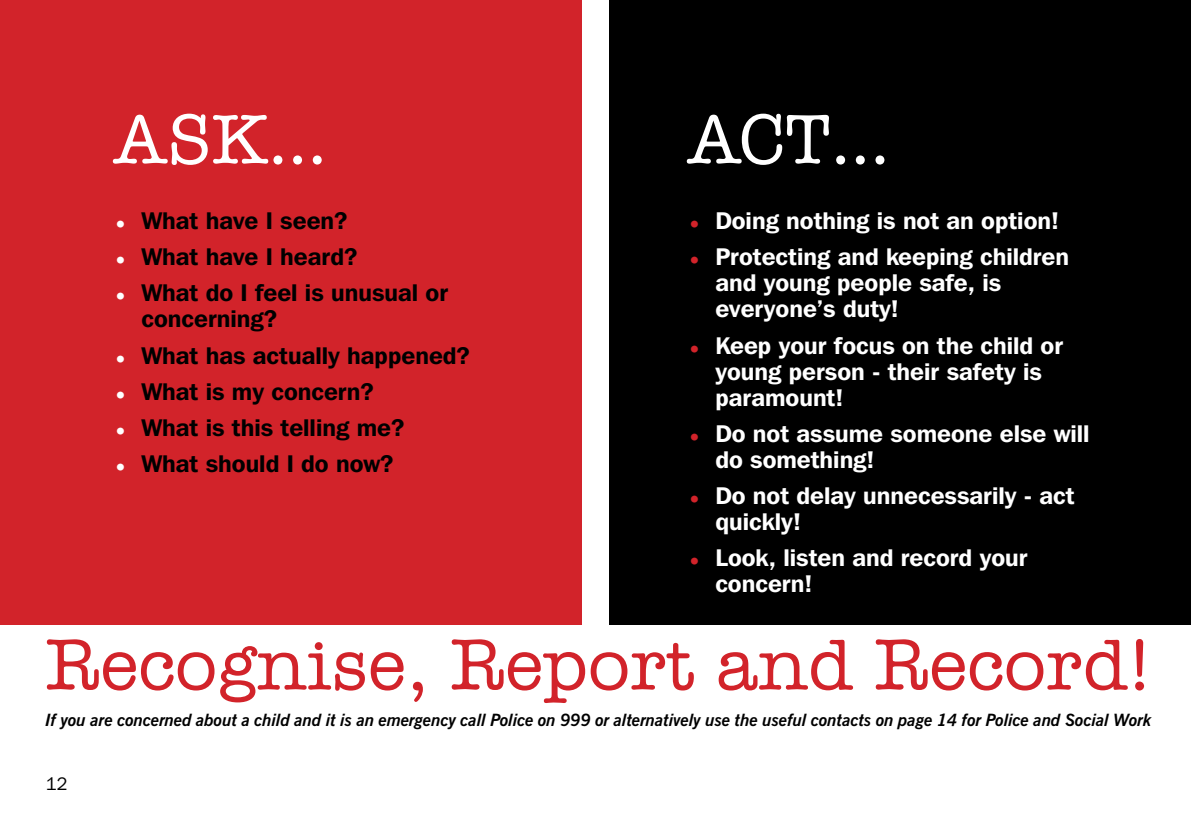
<style>
.page{position:relative;width:1191px;height:840px;background:#fff}
.page>*{position:absolute;margin:0;border:0;box-sizing:border-box;transform-origin:0 0}
.t1{font:500 74px "Amer Typewriter IT Cby BT";color:#d2232a}
.t2{font:72px "American Typewriter";color:#fff}
.t3{font:600 24px/26px "Franklin Gothic IT Cby BT";color:#fff}
.t4{font:600 24px/26px "Franklin Gothic IT Cby BT";color:#000}
.t5{font:18px "Franklin Gothic IT Cby BT";color:#000}
.t6{font:italic 700 17px "News Gothic BT";letter-spacing:-.005em;color:#000}
.s1{color:#fff}
.s2{color:#d2232a}
</style>
<div class="page">
<div style="left:0;top:0;width:581px;height:624px;background:#d2232a"></div>
<div style="left:609px;top:0;width:582px;height:624px;background:#000"></div>
<h2 class="t2" style="left:113px;top:84px;width:215px">ASK…</h2>
<p class="t4" style="left:113px;top:207px;width:236px"><span class="s1">•</span> What have I seen?</p>
<p class="t4" style="left:113px;top:243px;width:246px"><span class="s1">•</span> What have I heard?</p>
<p class="t4" style="left:141px;top:279px;width:308px;text-indent:-28px"><span class="s1">•</span> What do I feel is unusual or concerning?</p>
<p class="t4" style="left:113px;top:341px;width:358px"><span class="s1">•</span> What has actually happened?</p>
<p class="t4" style="left:113px;top:377px;width:262px"><span class="s1">•</span> What is my concern?</p>
<p class="t4" style="left:113px;top:413px;width:292px"><span class="s1">•</span> What is this telling me?</p>
<p class="t4" style="left:113px;top:449px;width:282px"><span class="s1">•</span> What should I do now?</p>
<h2 class="t2" style="left:687px;top:84px;width:204px">ACT…</h2>
<p class="t3" style="left:687px;top:207px;width:373px"><span class="s2">•</span> Doing nothing is not an option!</p>
<p class="t3" style="left:715px;top:243px;width:355px;text-indent:-28px"><span class="s2">•</span> Protecting and keeping children and young people safe, is everyone’s duty!</p>
<p class="t3" style="left:715px;top:331px;width:349px;text-indent:-28px"><span class="s2">•</span> Keep your focus on the child or young person - their safety is paramount!</p>
<p class="t3" style="left:715px;top:419px;width:376px;text-indent:-28px"><span class="s2">•</span> Do not assume someone else will do something!</p>
<p class="t3" style="left:715px;top:481px;width:361px;text-indent:-28px"><span class="s2">•</span> Do not delay unnecessarily - act quickly!</p>
<p class="t3" style="left:715px;top:543px;width:314px;text-indent:-28px"><span class="s2">•</span> Look, listen and record your concern!</p>
<h1 class="t1" style="left:45px;top:619px;width:1107px">Recognise, Report and Record!</h1>
<p class="t6" style="left:45px;top:708px;width:1107px">If you are concerned about a child and it is an emergency call Police on 999 or alternatively use the useful contacts on page 14 for Police and Social Work</p>
<p class="t5" style="left:46px;top:772px;width:23px">12</p>
</div>
